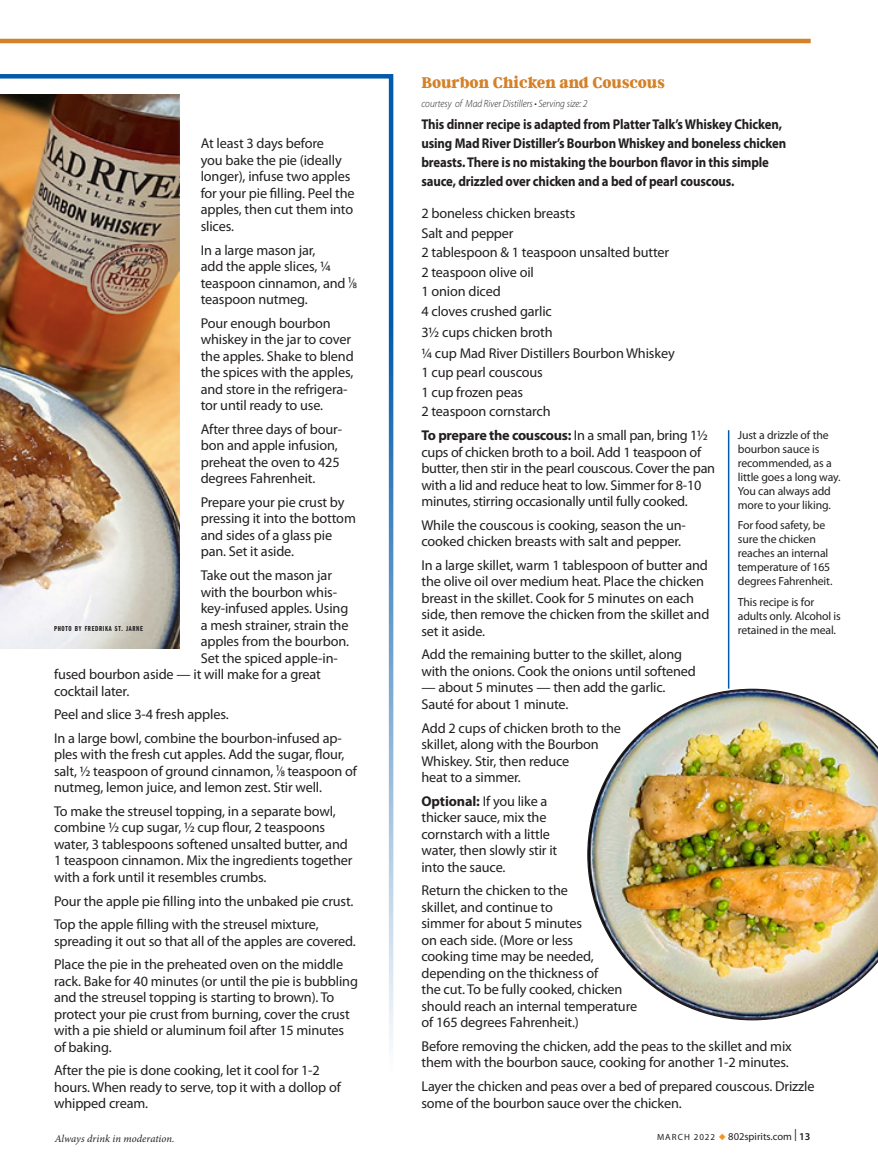
<style>
.page{position:relative;width:878px;height:1175px;background:#fff}
.page>*{position:absolute;margin:0;border:0;box-sizing:border-box;transform-origin:0 0}
.on_our_shelves_head{font:800 17.4px "Argent CF";color:#d48129;scale:.9 1}
.recipe_directions{font:14.25px/16.5px "Myriad Pro";letter-spacing:-.01em;color:#231f20}
.recipe_ingred{font:14.25px "Myriad Pro";letter-spacing:-.01em;color:#231f20}
.on_our_shelves_head-2{font:700 14.25px/18.9px "Myriad Pro";letter-spacing:-.01em;color:#231f20;scale:.9 1}
.recipe_directions-2{font:11.7px/14px "Myriad Pro";letter-spacing:-.01em;color:#231f20}
.recipe_courtesy_byli{font:italic 300 10.5px "Myriad Pro";color:#231f20;scale:.9 1}
.t1{font:10.5px "Myriad Pro";color:#231f20}
.t2{font:italic 10.5px "Minion Pro";color:#231f20}
.photo_credit{font:600 extra-condensed 7.5px "Franklin Gothic Itc T";letter-spacing:.1em;color:#231f20;scale:.9 1}
.s1{font-weight:700}
.s2{font-size:9px}
.s3{color:#f7931d}
.s4{font-size:12px}
.s5{font-weight:600}
</style>
<div class="page">
<hr style="left:0;top:39px;width:810px;height:4px;background:#d48129">
<svg style="left:0;top:74px;width:393px;height:970px"></svg>
<img style="left:0;top:95px;width:179px;height:553px">
<img style="left:587px;top:688px;width:291px;height:332px">
<hr style="left:728px;top:430px;width:1px;height:258px;background:#015aaa">
<p class="recipe_directions" style="left:201px;top:135px;width:155px">At least 3 days before<br>you bake the pie (ideally longer), infuse two apples for your pie filling. Peel the apples, then cut them into slices.</p>
<p class="recipe_directions" style="left:201px;top:241px;width:158px">In a large mason jar,<br>add the apple slices, ¼ teaspoon cinnamon, and ¹∕₈ teaspoon nutmeg.</p>
<p class="recipe_directions" style="left:201px;top:314px;width:154px">Pour enough bourbon whiskey in the jar to cover the apples. Shake to blend the spices with the apples, and store in the refrigera&shy;tor until ready to use.</p>
<p class="recipe_directions" style="left:201px;top:420px;width:143px">After three days of bour&shy;bon and apple infusion, preheat the oven to 425 degrees Fahrenheit.</p>
<p class="recipe_directions" style="left:201px;top:493px;width:157px">Prepare your pie crust by pressing it into the bottom and sides of a glass pie pan. Set it aside.</p>
<p class="recipe_directions" style="left:201px;top:567px;width:133px">Take out the mason jar</p>
<p class="recipe_directions" style="left:201px;top:583px;width:138px">with the bourbon whis-</p>
<p class="recipe_directions" style="left:201px;top:600px;width:149px">key-infused apples. Using</p>
<p class="recipe_directions" style="left:201px;top:616px;width:149px">a mesh strainer, strain the</p>
<p class="recipe_directions" style="left:201px;top:633px;width:150px">apples from the bourbon.</p>
<p class="recipe_directions" style="left:201px;top:649px;width:139px">Set the spiced apple-in-</p>
<p class="recipe_directions" style="left:54px;top:666px;width:268px">fused bourbon aside — it will make for a great</p>
<p class="recipe_directions" style="left:54px;top:682px;width:77px">cocktail later.</p>
<p class="recipe_directions" style="left:54px;top:706px;width:176px">Peel and slice 3-4 fresh apples.</p>
<p class="recipe_directions" style="left:54px;top:729px;width:304px">In a large bowl, combine the bourbon-infused ap&shy;ples with the fresh cut apples. Add the sugar, flour, salt, ½ teaspoon of ground cinnamon, ¹∕₈ teaspoon of nutmeg, lemon juice, and lemon zest. Stir well.</p>
<p class="recipe_directions" style="left:54px;top:802px;width:300px">To make the streusel topping, in a separate bowl, combine ½ cup sugar, ½ cup flour, 2 teaspoons water, 3 tablespoons softened unsalted butter, and 1 teaspoon cinnamon. Mix the ingredients together with a fork until it resembles crumbs.</p>
<p class="recipe_directions" style="left:54px;top:892px;width:301px">Pour the apple pie filling into the unbaked pie crust.</p>
<p class="recipe_directions" style="left:54px;top:915px;width:303px">Top the apple filling with the streusel mixture, spreading it out so that all of the apples are covered.</p>
<p class="recipe_directions" style="left:54px;top:956px;width:305px">Place the pie in the preheated oven on the middle rack. Bake for 40 minutes (or until the pie is bubbling and the streusel topping is starting to brown). To protect your pie crust from burning, cover the crust with a pie shield or aluminum foil after 15 minutes of baking.</p>
<p class="recipe_directions" style="left:54px;top:1062px;width:288px">After the pie is done cooking, let it cool for 1-2 hours. When ready to serve, top it with a dollop of whipped cream.</p>
<p class="photo_credit" style="left:54px;top:624px;width:100px">PHOTO BY FREDRIKA ST. JARNE</p>
<p class="on_our_shelves_head" style="left:421px;top:72px;width:272px">Bourbon Chicken and Couscous</p>
<p class="recipe_courtesy_byli" style="left:421px;top:97px;width:186px">courtesy of Mad River Distillers • Serving size: 2</p>
<p class="on_our_shelves_head-2" style="left:421px;top:114px;width:407px">This dinner recipe is adapted from Platter Talk’s Whiskey Chicken, using Mad River Distiller’s Bourbon Whiskey and boneless chicken breasts. There is no mistaking the bourbon flavor in this simple sauce, drizzled over chicken and a bed of pearl couscous.</p>
<p class="recipe_ingred" style="left:421px;top:204px;width:155px">2 boneless chicken breasts</p>
<p class="recipe_ingred" style="left:421px;top:224px;width:94px">Salt and pepper</p>
<p class="recipe_ingred" style="left:421px;top:243px;width:249px">2 tablespoon &amp; 1 teaspoon unsalted butter</p>
<p class="recipe_ingred" style="left:421px;top:263px;width:114px">2 teaspoon olive oil</p>
<p class="recipe_ingred" style="left:421px;top:282px;width:81px">1 onion diced</p>
<p class="recipe_ingred" style="left:421px;top:302px;width:132px">4 cloves crushed garlic</p>
<p class="recipe_ingred" style="left:421px;top:323px;width:133px">3½ cups chicken broth</p>
<p class="recipe_ingred" style="left:421px;top:344px;width:255px">¼ cup Mad River Distillers Bourbon Whiskey</p>
<p class="recipe_ingred" style="left:421px;top:364px;width:123px">1 cup pearl couscous</p>
<p class="recipe_ingred" style="left:421px;top:383px;width:103px">1 cup frozen peas</p>
<p class="recipe_ingred" style="left:421px;top:403px;width:131px">2 teaspoon cornstarch</p>
<p class="recipe_directions" style="left:421px;top:427px;width:295px"><span class="s1">To prepare the couscous:</span> In a small pan, bring 1½ cups of chicken broth to a boil. Add 1 teaspoon of butter, then stir in the pearl couscous. Cover the pan with a lid and reduce heat to low. Simmer for 8-10 minutes, stirring occasionally until fully cooked.</p>
<p class="recipe_directions" style="left:421px;top:516px;width:266px">While the couscous is cooking, season the un&shy;cooked chicken breasts with salt and pepper.</p>
<p class="recipe_directions" style="left:421px;top:556px;width:289px">In a large skillet, warm 1 tablespoon of butter and the olive oil over medium heat. Place the chicken breast in the skillet. Cook for 5 minutes on each side, then remove the chicken from the skillet and set it aside.</p>
<p class="recipe_directions" style="left:421px;top:646px;width:276px">Add the remaining butter to the skillet, along with the onions. Cook the onions until softened</p>
<p class="recipe_directions" style="left:421px;top:679px;width:246px">— about 5 minutes — then add the garlic.<br>Sauté for about 1 minute.</p>
<p class="recipe_directions" style="left:421px;top:719px;width:201px">Add 2 cups of chicken broth to the skillet, along with the Bourbon<br>Whiskey. Stir, then reduce<br>heat to a simmer.</p>
<p class="recipe_directions" style="left:421px;top:792px;width:137px"><span class="s1">Optional:</span> If you like a thicker sauce, mix the cornstarch with a little water, then slowly stir it into the sauce.</p>
<p class="recipe_directions" style="left:421px;top:882px;width:217px">Return the chicken to the<br>skillet, and continue to<br>simmer for about 5 minutes<br>on each side. (More or less<br>cooking time may be needed, depending on the thickness of<br>the cut. To be fully cooked, chicken should reach an internal temperature of 165 degrees Fahrenheit.)</p>
<p class="recipe_directions" style="left:421px;top:1037px;width:372px">Before removing the chicken, add the peas to the skillet and mix them with the bourbon sauce, cooking for another 1-2 minutes.</p>
<p class="recipe_directions" style="left:421px;top:1077px;width:394px">Layer the chicken and peas over a bed of prepared couscous. Drizzle some of the bourbon sauce over the chicken.</p>
<p class="recipe_directions-2" style="left:737px;top:428px;width:104px">Just a drizzle of the bourbon sauce is recommended, as a little goes a long way.<br>You can always add more to your liking.</p>
<p class="recipe_directions-2" style="left:737px;top:518px;width:96px">For food safety, be sure the chicken reaches an internal temperature of 165 degrees Fahrenheit.</p>
<p class="recipe_directions-2" style="left:737px;top:595px;width:105px">This recipe is for adults only. Alcohol is retained in the meal.</p>
<p class="t2" style="left:55px;top:1131px;width:121px">Always drink in moderation.</p>
<p class="t1" style="left:657px;top:1129px;width:155px"><span class="s2">MARCH 2022</span> <span class="s3">◆</span> 802spirits.com <span class="s4">|</span> <span class="s5">13</span></p>
</div>
